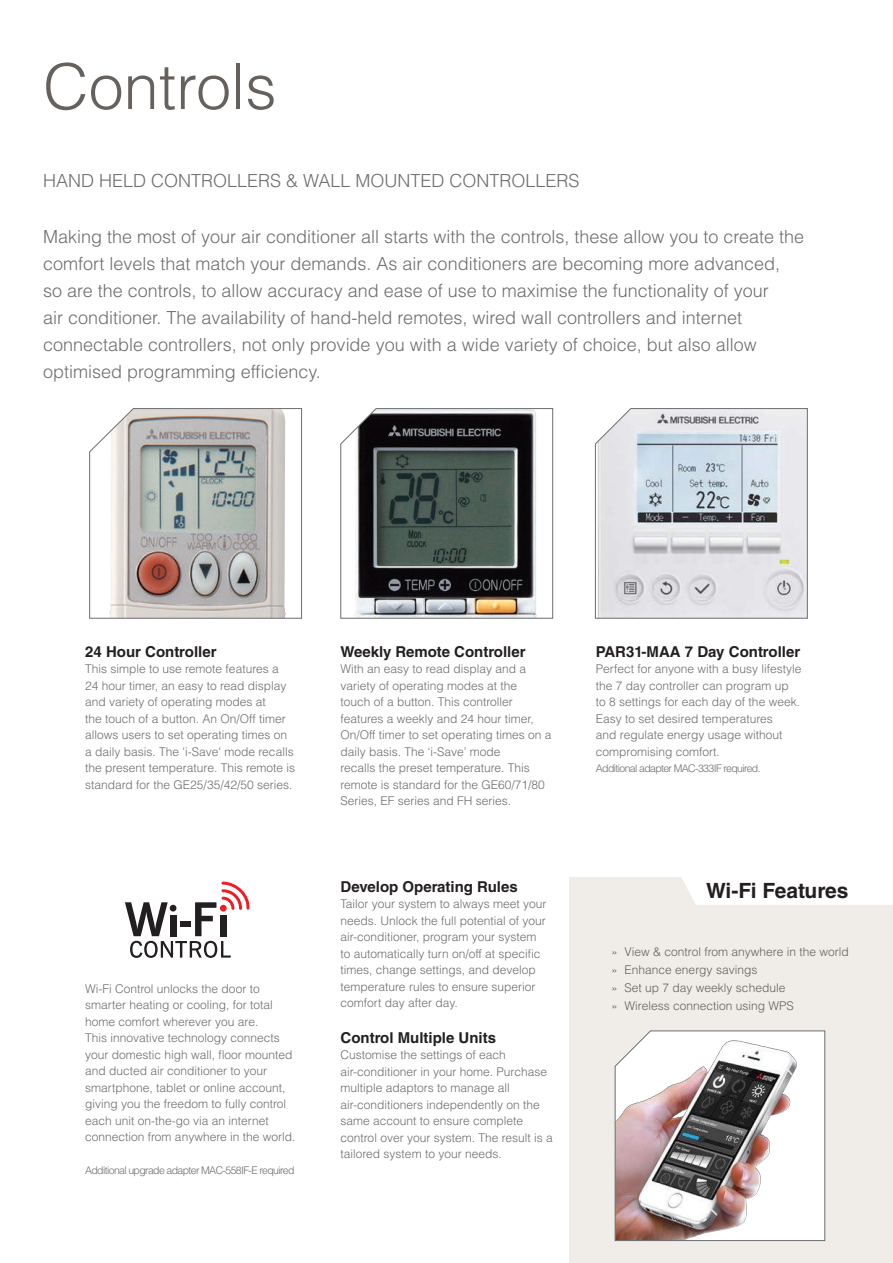
<style>
.page{position:relative;width:893px;height:1263px;background:#fff}
.page>*{position:absolute;margin:0;border:0;box-sizing:border-box;transform-origin:0 0}
.t1{font:300 63px "Helvetica LT Std";color:#65615e}
.t2{font:700 21px "Helvetica LT Std";letter-spacing:-.02em;color:#231f20}
.t3{font:300 18px/27px "Helvetica LT Std";color:#6c6d70}
.t4{font:700 15px "Helvetica LT Std";color:#231f20}
.t5{font:300 12px/16.5px "Helvetica LT Std";color:#6c6d70}
.t6{font:300 12px/18px "Helvetica LT Std";color:#65615e}
.t7{font:300 10.5px "Helvetica LT Std";letter-spacing:-.06em;color:#6c6d70}
</style>
<div class="page">
<hr style="left:0;top:1063px;width:1px;height:200px;background:#e1dad1">
<div style="left:569px;top:877px;width:324px;height:386px;background:#f0ece8"></div>
<svg style="left:340px;top:408px;width:213px;height:211px"></svg>
<img style="left:614px;top:1030px;width:211px;height:211px">
<svg style="left:595px;top:408px;width:213px;height:211px"></svg>
<svg style="left:89px;top:408px;width:213px;height:211px"></svg>
<div style="left:681px;top:877px;width:212px;height:28px;background:#fff"></div>
<svg style="left:125px;top:882px;width:125px;height:76px"></svg>
<h1 class="t1" style="left:43px;top:47px;width:235px">Controls</h1>
<h3 class="t3" style="left:43px;top:166px;width:538px">HAND HELD CONTROLLERS &amp; WALL MOUNTED CONTROLLERS</h3>
<p class="t3" style="left:43px;top:223px;width:762px">Making the most of your air conditioner all starts with the controls, these allow you to create the comfort levels that match your demands. As air conditioners are becoming more advanced,<br>so are the controls, to allow accuracy and ease of use to maximise the functionality of your<br>air conditioner. The availability of hand-held remotes, wired wall controllers and internet connectable controllers, not only provide you with a wide variety of choice, but also allow optimised programming efficiency.</p>
<p class="t4" style="left:85px;top:642px;width:133px">24 Hour Controller</p>
<p class="t5" style="left:85px;top:661px;width:212px">This simple to use remote features a<br>24 hour timer, an easy to read display and variety of operating modes at<br>the touch of a button. An On/Off timer allows users to set operating times on a daily basis. The 'i-Save' mode recalls the present temperature. This remote is standard for the GE25/35/42/50 series.</p>
<p class="t5" style="left:85px;top:980px;width:212px">Wi-Fi Control unlocks the door to smarter heating or cooling, for total home comfort wherever you are.<br>This innovative technology connects your domestic high wall, floor mounted and ducted air conditioner to your smartphone, tablet or online account, giving you the freedom to fully control each unit on-the-go via an internet connection from anywhere in the world.</p>
<p class="t7" style="left:85px;top:1164px;width:211px">Additional upgrade adapter MAC-558IF-E required</p>
<p class="t4" style="left:340px;top:642px;width:187px">Weekly Remote Controller</p>
<p class="t5" style="left:340px;top:661px;width:213px">With an easy to read display and a variety of operating modes at the<br>touch of a button. This controller features a weekly and 24 hour timer, On/Off timer to set operating times on a daily basis. The ‘i-Save’ mode<br>recalls the preset temperature. This remote is standard for the GE60/71/80<br>Series, EF series and FH series.</p>
<p class="t4" style="left:340px;top:877px;width:179px">Develop Operating Rules</p>
<p class="t5" style="left:340px;top:896px;width:208px">Tailor your system to always meet your needs. Unlock the full potential of your air-conditioner, program your system to automatically turn on/off at specific times, change settings, and develop temperature rules to ensure superior comfort day after day.</p>
<p class="t4" style="left:340px;top:1028px;width:157px">Control Multiple Units</p>
<p class="t5" style="left:340px;top:1047px;width:214px">Customise the settings of each air-conditioner in your home. Purchase multiple adaptors to manage all air-conditioners independently on the same account to ensure complete control over your system. The result is a tailored system to your needs.</p>
<p class="t4" style="left:596px;top:642px;width:206px">PAR31-MAA 7 Day Controller</p>
<p class="t5" style="left:596px;top:661px;width:207px">Perfect for anyone with a busy lifestyle the 7 day controller can program up to 8 settings for each day of the week.<br>Easy to set desired temperatures<br>and regulate energy usage without compromising comfort.</p>
<p class="t7" style="left:596px;top:762px;width:166px">Additional adapter MAC-333IF required.</p>
<h2 class="t2" style="left:706px;top:877px;width:144px">Wi-Fi Features</h2>
<p class="t6" style="left:611px;top:943px;width:239px">» View &amp; control from anywhere in the world » Enhance energy savings<br>» Set up 7 day weekly schedule<br>» Wireless connection using WPS</p>
</div>
